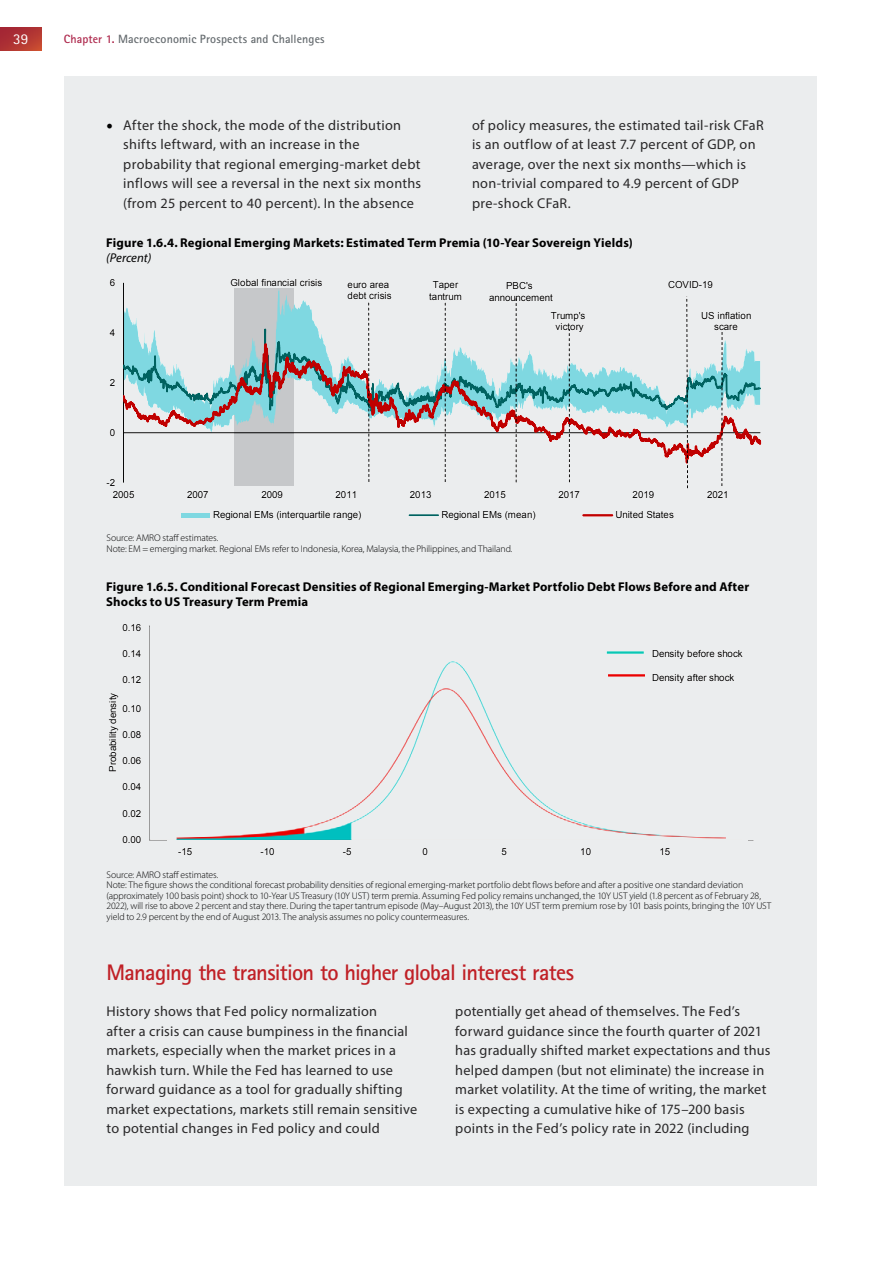
<style>
.page{position:relative;width:893px;height:1263px;background:#fff}
.page>*{position:absolute;margin:0;border:0;box-sizing:border-box;transform-origin:0 0}
.t1{font:700 22.5px "Rotis Sans Serif Std";letter-spacing:-.03em;color:#c02026}
.t2{font:15px "Rotis Sans Serif Std";color:#fff}
.t3{font:14.25px/19.5px "Myriad Pro";letter-spacing:.02em;color:#292829}
.t4{font:700 12.75px/15px "Myriad Pro";letter-spacing:.01em;color:#000}
.t5{font:italic 12.75px "Myriad Pro";letter-spacing:-.005em;color:#000}
.t6{font:700 12px "Rotis Sans Serif Std";letter-spacing:.01em;color:#666c70}
.t7{font:300 9.75px/10.5px "Myriad Pro";letter-spacing:-.01em;color:#000}
.t8{font:9.75px/11.7px "Arial";color:#000;text-align:center}
.s1{color:#ae294d}
.s2{font-family:"Minion Pro";font-size:18px;color:#000}
</style>
<div class="page">
<div style="left:0;top:28px;width:41px;height:23px;background:linear-gradient(to right,#a52834,#bd4132)"></div>
<div style="left:64px;top:77px;width:752px;height:1109px;background:#ebedee"></div>
<hr style="left:123px;top:283px;width:1px;height:200px;background:#000">
<svg style="left:124px;top:288px;width:637px;height:196px"></svg>
<div style="left:181px;top:513px;width:29px;height:5px;background:#7fd8e1"></div>
<hr style="left:409px;top:514px;width:29px;height:2px;background:#006260">
<hr style="left:583px;top:514px;width:29px;height:2px;background:#c00000">
<svg style="left:445px;top:301px;width:1px;height:181px"></svg>
<svg style="left:516px;top:298px;width:1px;height:184px"></svg>
<svg style="left:569px;top:329px;width:1px;height:153px"></svg>
<svg style="left:686px;top:296px;width:2px;height:193px"></svg>
<svg style="left:721px;top:330px;width:1px;height:156px"></svg>
<svg style="left:368px;top:302px;width:1px;height:180px"></svg>
<img style="left:149px;top:625px;width:605px;height:216px">
<div style="left:151px;top:621px;width:600px;height:21px;background:#ebedee"></div>
<div style="left:743px;top:621px;width:28px;height:218px;background:#ebedee"></div>
<div style="left:577px;top:621px;width:170px;height:62px;background:#ebedee"></div>
<div style="left:641px;top:642px;width:122px;height:52px;background:#ebedee"></div>
<hr style="left:607px;top:651px;width:37px;height:3px;background:#0ac6b4">
<hr style="left:608px;top:674px;width:37px;height:2px;background:#f00">
<div style="left:167px;top:840px;width:581px;height:17px;background:#ebedee"></div>
<p class="t2" style="left:13px;top:31px;width:16px">39</p>
<p class="t6" style="left:64px;top:32px;width:262px"><span class="s1">Chapter 1.</span> Macroeconomic Prospects and Challenges</p>
<p class="t3" style="left:123px;top:115px;width:299px;text-indent:-17px"><span class="s2">•</span> After the shock, the mode of the distribution shifts leftward, with an increase in the probability that regional emerging-market debt inflows will see a reversal in the next six months (from 25 percent to 40 percent). In the absence</p>
<p class="t3" style="left:472px;top:115px;width:293px">of policy measures, the estimated tail-risk CFaR is an outflow of at least 7.7 percent of GDP, on average, over the next six months—which is non-trivial compared to 4.9 percent of GDP pre-shock CFaR.</p>
<p class="t4" style="left:106px;top:235px;width:528px">Figure 1.6.4. Regional Emerging Markets: Estimated Term Premia (10-Year Sovereign Yields)</p>
<p class="t5" style="left:106px;top:250px;width:47px">(Percent)</p>
<p class="t8" style="left:110px;top:277px;width:7px">6</p>
<p class="t8" style="left:110px;top:327px;width:7px">4</p>
<p class="t8" style="left:110px;top:377px;width:7px">2</p>
<p class="t8" style="left:110px;top:427px;width:7px">0</p>
<p class="t8" style="left:107px;top:477px;width:10px">-2</p>
<p class="t8" style="left:230px;top:276px;width:93px">Global financial crisis</p>
<p class="t8" style="left:348px;top:278px;width:46px;text-align:left">euro area debt crisis</p>
<p class="t8" style="left:429px;top:279px;width:34px">Taper tantrum</p>
<p class="t8" style="left:489px;top:280px;width:65px">PBC's announcement</p>
<p class="t8" style="left:551px;top:309px;width:36px">Trump's victory</p>
<p class="t8" style="left:668px;top:279px;width:46px">COVID-19</p>
<p class="t8" style="left:701px;top:309px;width:52px">US inflation scare</p>
<p class="t8" style="left:113px;top:488px;width:23px">2005</p>
<p class="t8" style="left:187px;top:488px;width:23px">2007</p>
<p class="t8" style="left:261px;top:488px;width:23px">2009</p>
<p class="t8" style="left:336px;top:488px;width:23px">2011</p>
<p class="t8" style="left:410px;top:488px;width:23px">2013</p>
<p class="t8" style="left:484px;top:488px;width:23px">2015</p>
<p class="t8" style="left:558px;top:488px;width:23px">2017</p>
<p class="t8" style="left:633px;top:488px;width:23px">2019</p>
<p class="t8" style="left:707px;top:488px;width:23px">2021</p>
<p class="t8" style="left:213px;top:509px;width:150px">Regional EMs (interquartile range)</p>
<p class="t8" style="left:441px;top:509px;width:96px">Regional EMs (mean)</p>
<p class="t8" style="left:615px;top:509px;width:60px">United States</p>
<p class="t7" style="left:107px;top:533px;width:408px">Source: AMRO staff estimates.<br>Note: EM = emerging market. Regional EMs refer to Indonesia, Korea, Malaysia, the Philippines, and Thailand.</p>
<p class="t4" style="left:106px;top:579px;width:644px">Figure 1.6.5. Conditional Forecast Densities of Regional Emerging-Market Portfolio Debt Flows Before and After<br>Shocks to US Treasury Term Premia</p>
<p class="t8" style="left:122px;top:622px;width:20px">0.16</p>
<p class="t8" style="left:122px;top:648px;width:20px">0.14</p>
<p class="t8" style="left:122px;top:674px;width:20px">0.12</p>
<p class="t8" style="left:122px;top:703px;width:20px">0.10</p>
<p class="t8" style="left:122px;top:729px;width:20px">0.08</p>
<p class="t8" style="left:122px;top:755px;width:20px">0.06</p>
<p class="t8" style="left:122px;top:781px;width:20px">0.04</p>
<p class="t8" style="left:122px;top:807px;width:20px">0.02</p>
<p class="t8" style="left:122px;top:833px;width:20px">0.00</p>
<p class="t8" style="left:107px;top:772px;width:81px;rotate:-90deg">Probability density</p>
<p class="t8" style="left:652px;top:648px;width:92px">Density before shock</p>
<p class="t8" style="left:652px;top:671px;width:84px">Density after shock</p>
<p class="t8" style="left:178px;top:846px;width:16px">-15</p>
<p class="t8" style="left:261px;top:846px;width:16px">-10</p>
<p class="t8" style="left:343px;top:846px;width:10px">-5</p>
<p class="t8" style="left:422px;top:846px;width:7px">0</p>
<p class="t8" style="left:501px;top:846px;width:7px">5</p>
<p class="t8" style="left:580px;top:846px;width:12px">10</p>
<p class="t8" style="left:659px;top:846px;width:12px">15</p>
<p class="t7" style="left:107px;top:869px;width:666px">Source: AMRO staff estimates.<br>Note: The figure shows the conditional forecast probability densities of regional emerging-market portfolio debt flows before and after a positive one standard deviation (approximately 100 basis point) shock to 10-Year US Treasury (10Y UST) term premia. Assuming Fed policy remains unchanged, the 10Y UST yield (1.8 percent as of February 28, 2022), will rise to above 2 percent and stay there. During the taper tantrum episode (May–August 2013), the 10Y UST term premium rose by 101 basis points, bringing the 10Y UST yield to 2.9 percent by the end of August 2013. The analysis assumes no policy countermeasures.</p>
<h1 class="t1" style="left:107px;top:958px;width:469px">Managing the transition to higher global interest rates</h1>
<p class="t3" style="left:107px;top:1002px;width:312px">History shows that Fed policy normalization<br>after a crisis can cause bumpiness in the financial markets, especially when the market prices in a hawkish turn. While the Fed has learned to use forward guidance as a tool for gradually shifting market expectations, markets still remain sensitive to potential changes in Fed policy and could</p>
<p class="t3" style="left:455px;top:1001px;width:317px">potentially get ahead of themselves. The Fed’s forward guidance since the fourth quarter of 2021 has gradually shifted market expectations and thus helped dampen (but not eliminate) the increase in market volatility. At the time of writing, the market is expecting a cumulative hike of 175–200 basis points in the Fed’s policy rate in 2022 (including</p>
</div>
